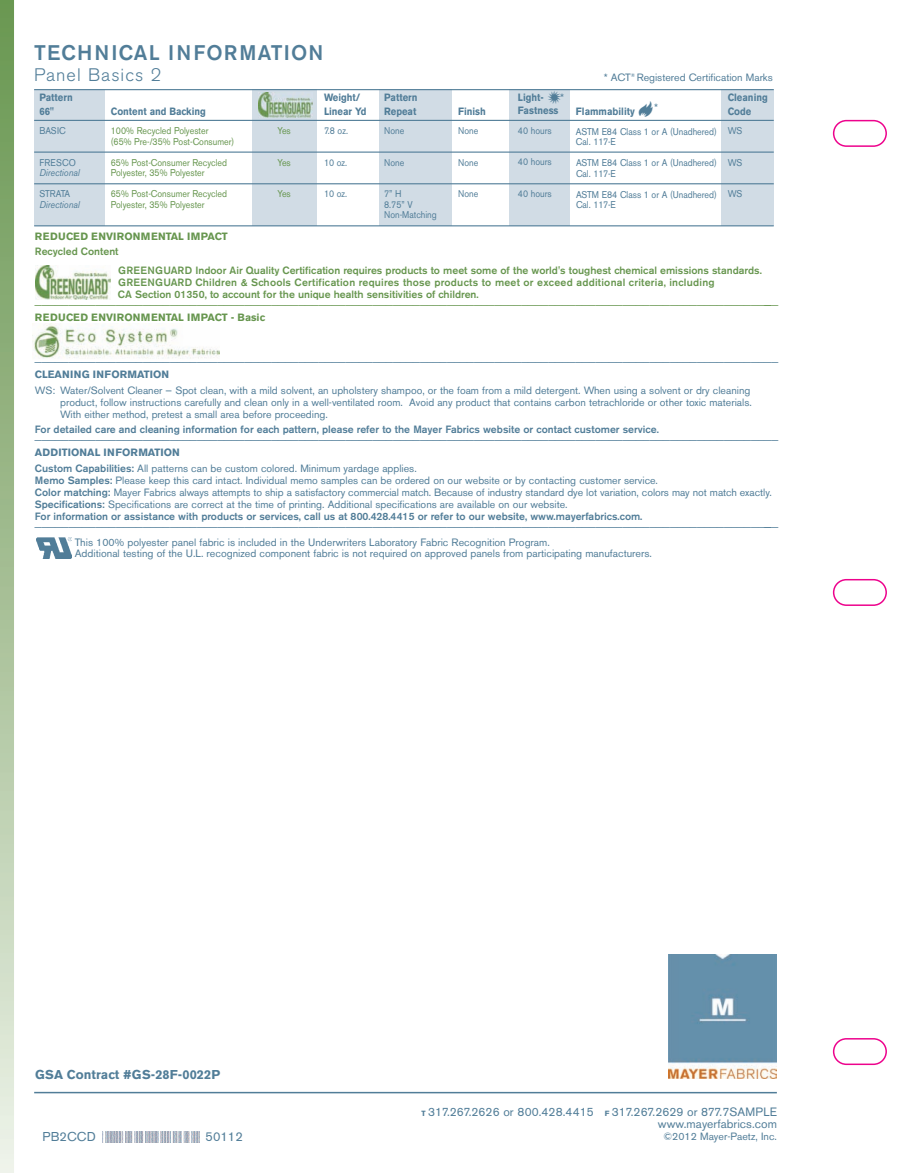
<style>
.page{position:relative;width:912px;height:1173px;background:#fff}
.page>*{position:absolute;margin:0;border:0;box-sizing:border-box;transform-origin:0 0}
.t1{font:500 21px "Akzidenz Grotesk BE";letter-spacing:.055em;color:#517d98}
.t2{font:300 18px "Akzidenz Grotesk BE";letter-spacing:.06em;color:#517d98}
.t3{font:300 15px "Akzidenz Grotesk BE";color:#517d98;scale:.9 1}
.t4{font:300 15px "Akzidenz Grotesk BE";color:#67964f;scale:.9 1}
.t5{font:700 12.75px "Akzidenz Grotesk BE";letter-spacing:.005em;color:#517d98}
.t6{font:12.75px "Akzidenz Grotesk BE";color:#517d98}
.t7{font:12px/12.5px "Akzidenz Grotesk BE";letter-spacing:.005em;color:#517d98;text-align:right}
.t8{font:10.65px/10.6px "Akzidenz Grotesk BE";color:#517d98}
.t9{font:10.5px/12px "Akzidenz Grotesk BE";color:#517d98}
.t10{font:500 10.5px/12px "Akzidenz Grotesk BE";letter-spacing:.02em;color:#67964f}
.t11{font:500 10.5px/19.5px "Akzidenz Grotesk BE";color:#67964f}
.t12{font:500 10.5px "Akzidenz Grotesk BE";color:#517d98}
.t13{font:700 10.5px/13.5px "Akzidenz Grotesk BE";color:#517d98;scale:.9 1}
.t14{font:700 10.5px "Akzidenz Grotesk BE";color:#67964f}
.t15{font:700 10.5px "Akzidenz Grotesk BE";letter-spacing:.02em;color:#67964f}
.t16{font:700 10.5px "Akzidenz Grotesk BE";color:#517d98}
.t17{font:9.75px/10.5px "Akzidenz Grotesk BE";color:#517d98;scale:.9 1}
.t18{font:9.75px/10.5px "Akzidenz Grotesk BE";color:#67964f;scale:.9 1}
.t19{font:italic 9.75px "Akzidenz Grotesk BE";color:#517d98;scale:.9 1}
.s1{font-weight:700}
.s2{font-weight:500}
.s3{font-weight:700;font-size:7.5px}
</style>
<div class="page">
<img style="left:0;top:0;width:14px;height:1173px">
<svg style="left:832px;top:579px;width:54px;height:27px"></svg>
<svg style="left:832px;top:1038px;width:54px;height:27px"></svg>
<svg style="left:832px;top:120px;width:54px;height:27px"></svg>
<div style="left:508px;top:89px;width:61px;height:136px;background:#d1dce5"></div>
<div style="left:721px;top:89px;width:52px;height:136px;background:#d1dce5"></div>
<div style="left:378px;top:89px;width:73px;height:136px;background:#d1dce5"></div>
<div style="left:252px;top:89px;width:65px;height:136px;background:#d1dce5"></div>
<div style="left:34px;top:89px;width:71px;height:136px;background:#d1dce5"></div>
<hr style="left:34px;top:120px;width:739px;height:1px;background:#517d98">
<hr style="left:34px;top:152px;width:739px;height:1px;background:#517d98">
<hr style="left:34px;top:183px;width:739px;height:1px;background:#517d98">
<hr style="left:34px;top:89px;width:739px;height:1px;background:#517d98">
<hr style="left:34px;top:225px;width:739px;height:1px;background:#517d98">
<img style="left:102px;top:1131px;width:97px;height:12px">
<hr style="left:34px;top:1092px;width:742px;height:1px;background:#517d98">
<img style="left:668px;top:955px;width:107px;height:123px">
<img style="left:35px;top:266px;width:75px;height:34px">
<img style="left:258px;top:93px;width:55px;height:24px">
<img style="left:33px;top:323px;width:186px;height:36px">
<img style="left:37px;top:537px;width:34px;height:21px">
<h1 class="t1" style="left:34px;top:45px;width:290px">TECHNICAL INFORMATION</h1>
<h2 class="t2" style="left:34px;top:67px;width:129px">Panel Basics 2</h2>
<p class="t13" style="left:39px;top:92px;width:38px">Pattern<br>66"</p>
<p class="t17" style="left:39px;top:127px;width:31px">BASIC</p>
<p class="t17" style="left:39px;top:158px;width:42px">FRESCO</p>
<p class="t19" style="left:39px;top:169px;width:46px">Directional</p>
<p class="t17" style="left:39px;top:190px;width:36px">STRATA</p>
<p class="t19" style="left:39px;top:201px;width:46px">Directional</p>
<p class="t13" style="left:111px;top:105px;width:107px">Content and Backing</p>
<p class="t18" style="left:111px;top:127px;width:139px">100% Recycled Polyester<br>(65% Pre-/35% Post-Consumer)</p>
<p class="t18" style="left:111px;top:158px;width:131px">65% Post-Consumer Recycled<br>Polyester, 35% Polyester</p>
<p class="t18" style="left:111px;top:190px;width:131px">65% Post-Consumer Recycled<br>Polyester, 35% Polyester</p>
<p class="t18" style="left:277px;top:127px;width:16px">Yes</p>
<p class="t18" style="left:277px;top:158px;width:16px">Yes</p>
<p class="t18" style="left:277px;top:190px;width:16px">Yes</p>
<p class="t13" style="left:324px;top:92px;width:49px">Weight/<br>Linear Yd</p>
<p class="t17" style="left:324px;top:127px;width:28px">7.8 oz.</p>
<p class="t17" style="left:324px;top:158px;width:27px">10 oz.</p>
<p class="t17" style="left:324px;top:190px;width:27px">10 oz.</p>
<p class="t13" style="left:384px;top:92px;width:38px">Pattern<br>Repeat</p>
<p class="t17" style="left:384px;top:127px;width:24px">None</p>
<p class="t17" style="left:384px;top:158px;width:24px">None</p>
<p class="t17" style="left:384px;top:190px;width:60px">7” H<br>8.75” V<br>Non-Matching</p>
<p class="t13" style="left:458px;top:105px;width:32px">Finish</p>
<p class="t17" style="left:458px;top:127px;width:24px">None</p>
<p class="t17" style="left:458px;top:158px;width:24px">None</p>
<p class="t17" style="left:458px;top:190px;width:24px">None</p>
<p class="t13" style="left:517px;top:91px;width:51px">Light- ▲<br>Fastness</p>
<p class="t17" style="left:517px;top:126px;width:39px">40 hours</p>
<p class="t17" style="left:517px;top:157px;width:39px">40 hours</p>
<p class="t17" style="left:517px;top:189px;width:39px">40 hours</p>
<p class="t9" style="left:560px;top:93px;width:5px">*</p>
<p class="t9" style="left:603px;top:72px;width:170px">* ACT<sup>®</sup> Registered Certification Marks</p>
<p class="t9" style="left:654px;top:102px;width:5px">*</p>
<p class="t13" style="left:575px;top:105px;width:67px">Flammability</p>
<p class="t17" style="left:575px;top:127px;width:158px">ASTM E84 Class 1 or A (Unadhered)<br>Cal. 117-E</p>
<p class="t17" style="left:575px;top:159px;width:158px">ASTM E84 Class 1 or A (Unadhered)<br>Cal. 117-E</p>
<p class="t17" style="left:575px;top:190px;width:158px">ASTM E84 Class 1 or A (Unadhered)<br>Cal. 117-E</p>
<p class="t13" style="left:727px;top:92px;width:46px">Cleaning<br>Code</p>
<p class="t17" style="left:727px;top:127px;width:18px">WS</p>
<p class="t17" style="left:727px;top:158px;width:18px">WS</p>
<p class="t17" style="left:727px;top:190px;width:18px">WS</p>
<p class="t15" style="left:35px;top:232px;width:194px">REDUCED ENVIRONMENTAL IMPACT</p>
<p class="t11" style="left:118px;top:242px;width:645px;text-indent:-83px">Recycled Content<br>GREENGUARD Indoor Air Quality Certification requires products to meet some of the world's toughest chemical emissions standards.</p>
<p class="t10" style="left:118px;top:277px;width:598px">GREENGUARD Children &amp; Schools Certification requires those products to meet or exceed additional criteria, including<br>CA Section 01350, to account for the unique health sensitivities of children.</p>
<h3 class="t4" style="left:35px;top:292px;width:827px">______________________________________________________________________________________________________________</h3>
<p class="t14" style="left:35px;top:313px;width:231px">REDUCED ENVIRONMENTAL IMPACT - Basic</p>
<h3 class="t3" style="left:35px;top:349px;width:826px">______________________________________________________________________________________________________________</h3>
<p class="t16" style="left:35px;top:370px;width:136px">CLEANING INFORMATION</p>
<p class="t9" style="left:60px;top:386px;width:693px;text-indent:-25px">WS: Water/Solvent Cleaner — Spot clean, with a mild solvent, an upholstery shampoo, or the foam from a mild detergent. When using a solvent or dry cleaning product, follow instructions carefully and clean only in a well-ventilated room. Avoid any product that contains carbon tetrachloride or other toxic materials.<br>With either method, pretest a small area before proceeding.</p>
<p class="t12" style="left:35px;top:426px;width:625px">For detailed care and cleaning information for each pattern, please refer to the Mayer Fabrics website or contact customer service.</p>
<h3 class="t3" style="left:35px;top:427px;width:826px">______________________________________________________________________________________________________________</h3>
<p class="t9" style="left:35px;top:445px;width:383px;line-height:16.5px"><span class="s1">ADDITIONAL INFORMATION<br></span><span class="s2">Custom Capabilities:</span> All patterns can be custom colored. Minimum yardage applies.</p>
<p class="t9" style="left:35px;top:476px;width:738px"><span class="s2">Memo Samples:</span> Please keep this card intact. Individual memo samples can be ordered on our website or by contacting customer service.<br><span class="s2">Color matching:</span> Mayer Fabrics always attempts to ship a satisfactory commercial match. Because of industry standard dye lot variation, colors may not match exactly.<br><span class="s2">Specifications:</span> Specifications are correct at the time of printing. Additional specifications are available on our website.<br><span class="s2">For information or assistance with products or services, call us at 800.428.4415 or refer to our website, www.mayerfabrics.com.</span></p>
<h3 class="t3" style="left:35px;top:514px;width:827px">______________________________________________________________________________________________________________</h3>
<p class="t8" style="left:75px;top:538px;width:578px">This 100% polyester panel fabric is included in the Underwriters Laboratory Fabric Recognition Program.<br>Additional testing of the U.L. recognized component fabric is not required on approved panels from participating manufacturers.</p>
<p class="t5" style="left:35px;top:1069px;width:186px">GSA Contract #GS-28F-0022P</p>
<p class="t6" style="left:43px;top:1132px;width:55px">PB2CCD</p>
<p class="t6" style="left:205px;top:1132px;width:39px">50112</p>
<p class="t7" style="left:421px;top:1106px;width:357px"><span class="s3">T</span> 317.267.2626 or 800.428.4415 <span class="s3">F</span> 317.267.2629 or 877.7SAMPLE www.mayerfabrics.com</p>
<p class="t9" style="left:663px;top:1131px;width:115px">©2012 Mayer-Paetz, Inc.</p>
</div>
